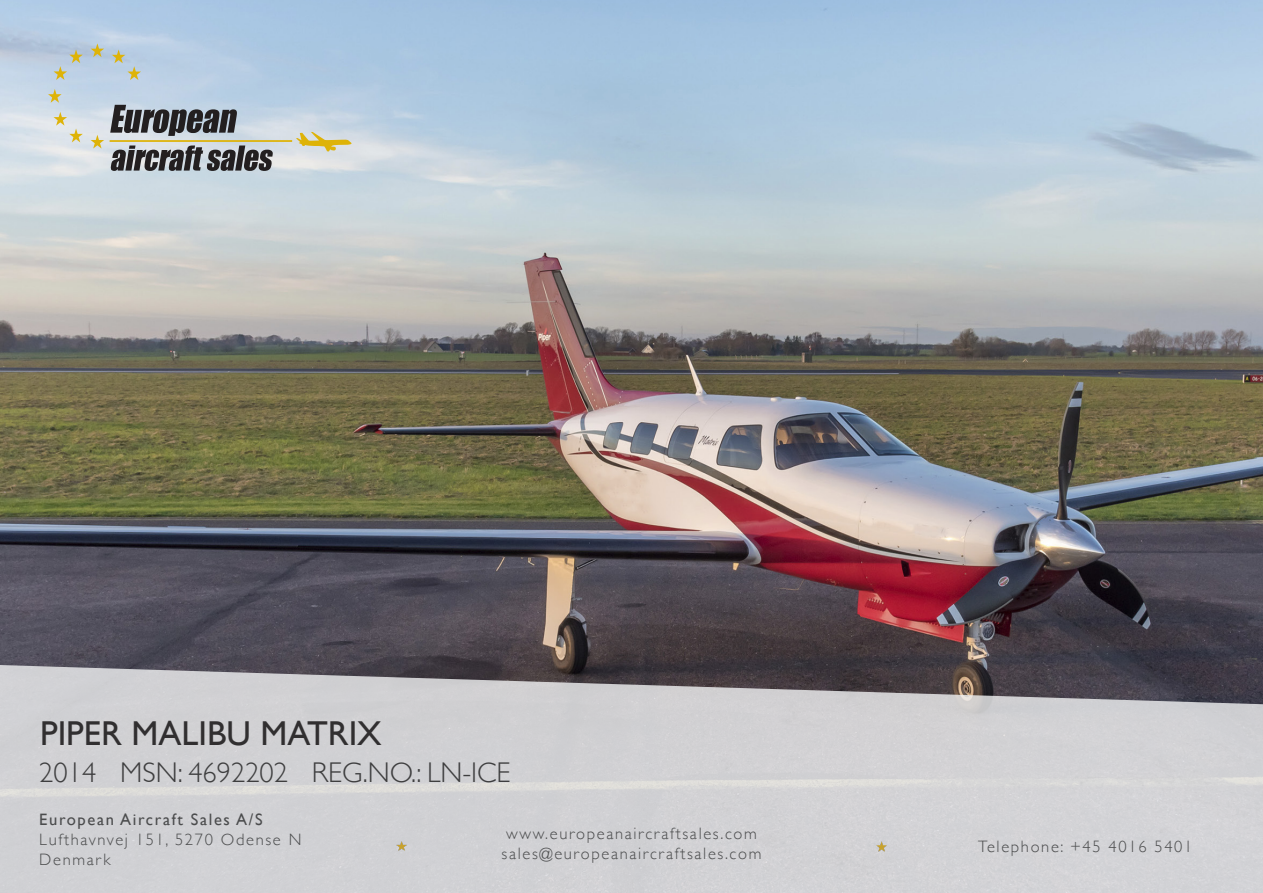
<style>
.page{position:relative;width:1263px;height:893px;background:#fff}
.page>*{position:absolute;margin:0;border:0;box-sizing:border-box;transform-origin:0 0}
.t1{font:34.5px "Gill Sans";color:#312f30}
.t2{font:300 28.5px "Gill Sans";color:#3e3e3f}
.t3{font:300 16.5px/19.8px "Gill Sans";letter-spacing:.1em;color:#4b4c4d}
.t4{font:16.5px "Gill Sans";letter-spacing:.1em;color:#4b4c4d}
</style>
<div class="page">
<img style="left:0;top:0;width:1263px;height:665px">
<svg style="left:0;top:665px;width:1263px;height:228px;background:#c5c4c7"></svg>
<svg style="left:876px;top:841px;width:10px;height:10px"></svg>
<svg style="left:397px;top:841px;width:10px;height:10px"></svg>
<svg style="left:110px;top:105px;width:127px;height:31px;background:#6c7076"></svg>
<svg style="left:111px;top:145px;width:162px;height:26px;background:#707175"></svg>
<svg style="left:91px;top:43px;width:13px;height:14px"></svg>
<svg style="left:112px;top:50px;width:29px;height:30px"></svg>
<svg style="left:54px;top:49px;width:29px;height:31px"></svg>
<svg style="left:48px;top:89px;width:14px;height:14px"></svg>
<svg style="left:54px;top:112px;width:29px;height:30px"></svg>
<svg style="left:91px;top:135px;width:13px;height:14px"></svg>
<hr style="left:110px;top:140px;width:182px;height:2px;background:#deb308">
<svg style="left:296px;top:132px;width:56px;height:19px"></svg>
<h1 class="t1" style="left:40px;top:713px;width:343px">PIPER MALIBU MATRIX</h1>
<h2 class="t2" style="left:39px;top:750px;width:473px">2014 MSN: 4692202 REG.NO.: LN-ICE</h2>
<p class="t4" style="left:39px;top:810px;width:225px">European Aircraft Sales A/S</p>
<p class="t3" style="left:39px;top:829px;width:264px">Lufthavnvej 151, 5270 Odense N<br>Denmark</p>
<p class="t3" style="left:501px;top:823px;width:261px">www.europeanaircraftsales.com sales@europeanaircraftsales.com</p>
<p class="t3" style="left:978px;top:836px;width:216px">Telephone: +45 4016 5401</p>
</div>
